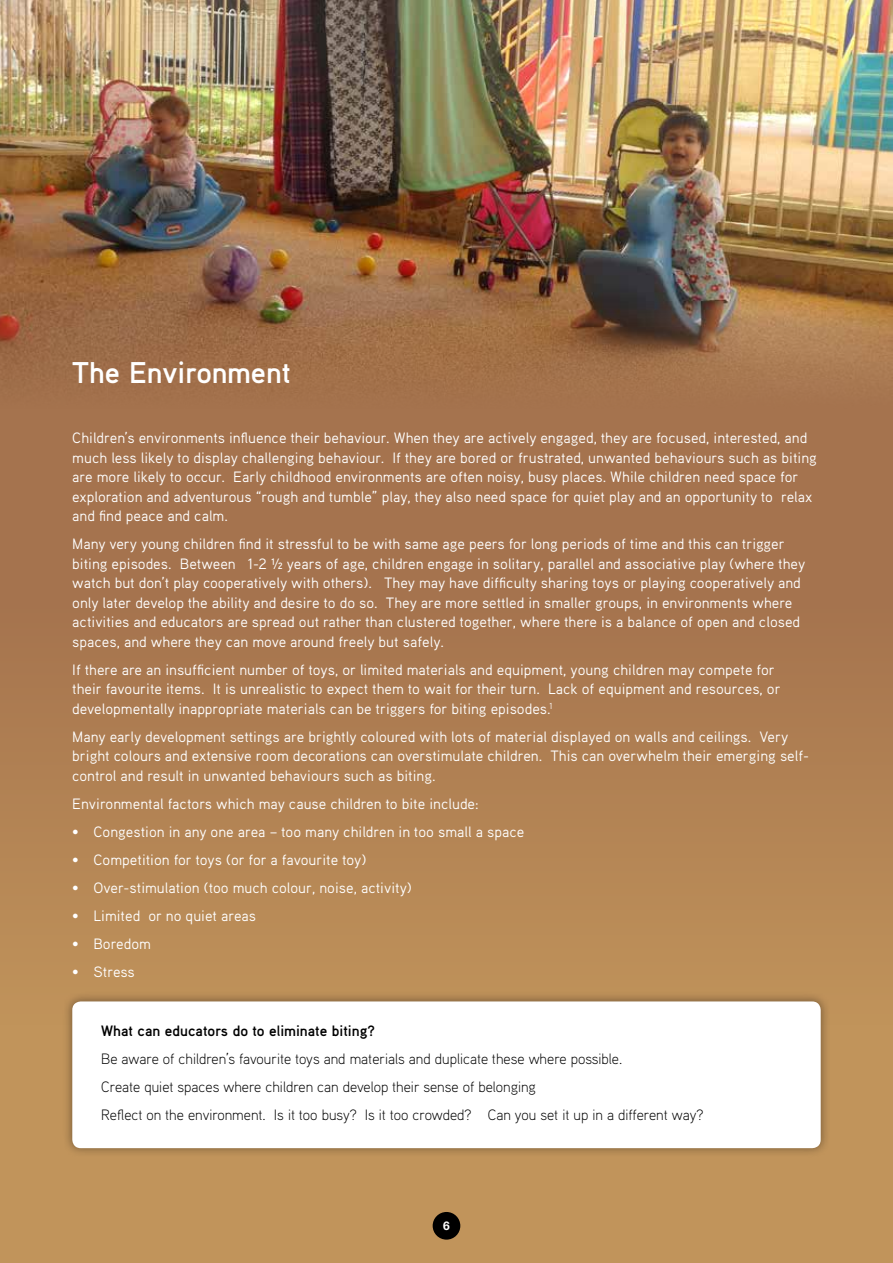
<style>
.page{position:relative;width:893px;height:1263px;background:#fff}
.page>*{position:absolute;margin:0;border:0;box-sizing:border-box;transform-origin:0 0}
.t1{font:700 30px "Aaux Pro";color:#fff}
.t2{font:15px/19.5px "Aaux Pro";color:#fff}
.t3{font:300 15px/28px "Aaux Pro";color:#000}
.t4{font:700 15px "Aaux Pro";color:#000}
.t5{font:700 12px "Helvetica Neue LT Pro";color:#fff}
</style>
<div class="page">
<img style="left:0;top:0;width:893px;height:240px">
<img style="left:0;top:240px;width:893px;height:119px">
<div style="left:0;top:359px;width:893px;height:904px;background:linear-gradient(to bottom,#9f6c4b,#c69a5d)"></div>
<div style="left:62px;top:992px;width:768px;height:166px;background:#000;opacity:.39"></div>
<div style="left:72px;top:1001px;width:749px;height:147px;background:#fff;border-radius:9px"></div>
<div style="left:433px;top:1212px;width:27px;height:27px;background:#000;border-radius:50%"></div>
<h1 class="t1" style="left:72px;top:353px;width:220px">The Environment</h1>
<p class="t2" style="left:72px;top:428px;width:746px">Children’s environments influence their behaviour. When they are actively engaged, they are focused, interested, and much less likely to display challenging behaviour. If they are bored or frustrated, unwanted behaviours such as biting are more likely to occur. Early childhood environments are often noisy, busy places. While children need space for exploration and adventurous “rough and tumble” play, they also need space for quiet play and an opportunity to relax and find peace and calm.</p>
<p class="t2" style="left:72px;top:534px;width:735px">Many very young children find it stressful to be with same age peers for long periods of time and this can trigger biting episodes. Between 1-2 ½ years of age, children engage in solitary, parallel and associative play (where they watch but don’t play cooperatively with others). They may have difficulty sharing toys or playing cooperatively and only later develop the ability and desire to do so. They are more settled in smaller groups, in environments where activities and educators are spread out rather than clustered together, where there is a balance of open and closed spaces, and where they can move around freely but safely.</p>
<p class="t2" style="left:72px;top:659px;width:710px">If there are an insufficient number of toys, or limited materials and equipment, young children may compete for their favourite items. It is unrealistic to expect them to wait for their turn. Lack of equipment and resources, or developmentally inappropriate materials can be triggers for biting episodes.<sup>1</sup></p>
<p class="t2" style="left:72px;top:726px;width:738px">Many early development settings are brightly coloured with lots of material displayed on walls and ceilings. Very bright colours and extensive room decorations can overstimulate children. This can overwhelm their emerging self&shy;control and result in unwanted behaviours such as biting.</p>
<p class="t2" style="left:72px;top:793px;width:408px">Environmental factors which may cause children to bite include:</p>
<p class="t2" style="left:72px;top:821px;width:454px">• Congestion in any one area – too many children in too small a space</p>
<p class="t2" style="left:72px;top:849px;width:296px">• Competition for toys (or for a favourite toy)</p>
<p class="t2" style="left:72px;top:877px;width:341px">• Over-stimulation (too much colour, noise, activity)</p>
<p class="t2" style="left:72px;top:905px;width:185px">• Limited or no quiet areas</p>
<p class="t2" style="left:72px;top:933px;width:80px">• Boredom</p>
<p class="t2" style="left:72px;top:961px;width:64px">• Stress</p>
<p class="t4" style="left:101px;top:1021px;width:275px">What can educators do to eliminate biting?</p>
<p class="t3" style="left:101px;top:1045px;width:604px">Be aware of children’s favourite toys and materials and duplicate these where possible.<br>Create quiet spaces where children can develop their sense of belonging<br>Reflect on the environment. Is it too busy? Is it too crowded? Can you set it up in a different way?</p>
<p class="t5" style="left:443px;top:1218px;width:8px">6</p>
</div>
